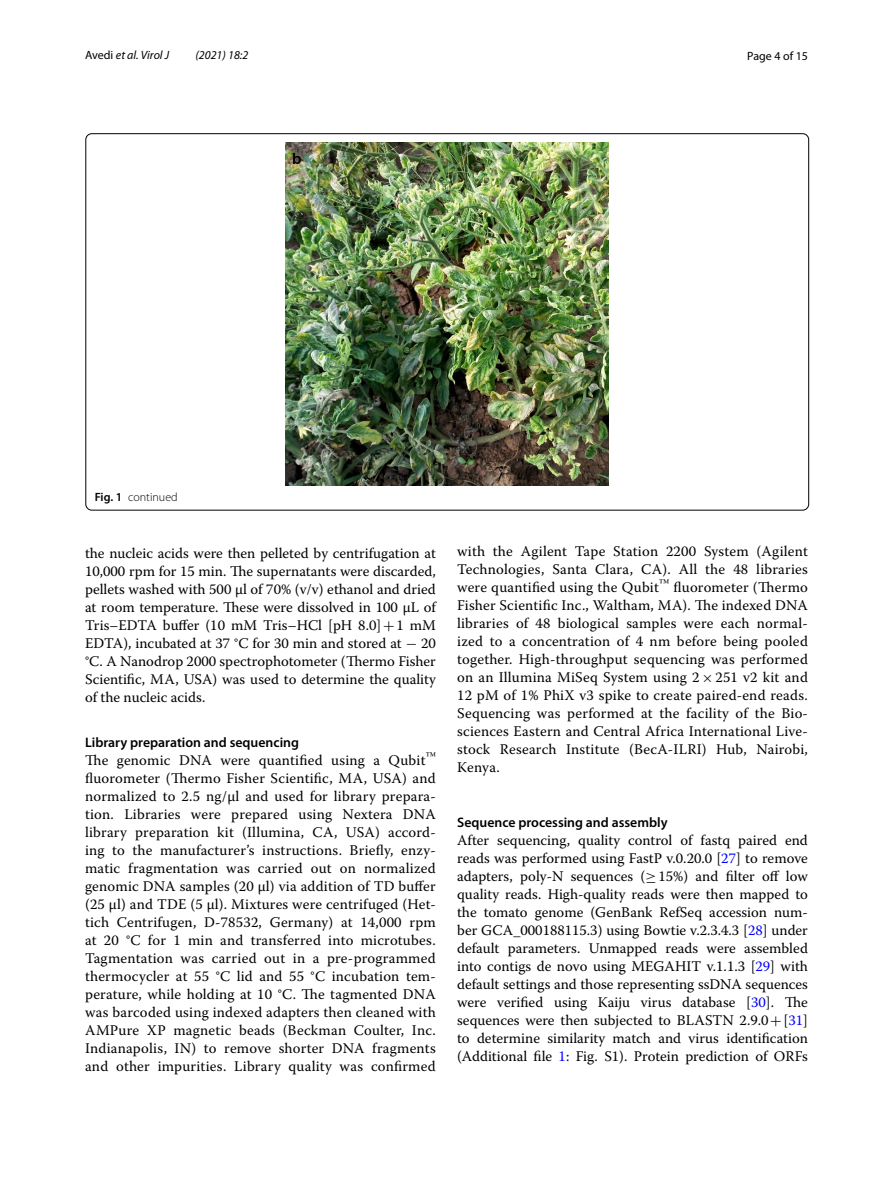
<style>
.page{position:relative;width:893px;height:1187px;background:#fff}
.page>*{position:absolute;margin:0;border:0;box-sizing:border-box;transform-origin:0 0}
.t1{font:14.7px/18px "Warnock Pro";letter-spacing:.01em;color:#000;text-align:justify}
.t2{font:600 13.8px "Myriad Pro";color:#000}
.t3{font:italic 12px "Myriad Pro";color:#000}
.t4{font:300 12px "Myriad Pro";color:#000}
.t5{font:12px "Myriad Pro";color:#000}
.s1{font-style:normal}
.s2{font-weight:600}
.s3{font-family:"MTSY"}
.s4{color:#00f}
</style>
<div class="page">
<img style="left:286px;top:143px;width:323px;height:343px">
<p class="t3" style="left:85px;top:48px;width:86px"><span class="s1">Avedi</span> et al. Virol J</p>
<p class="t3" style="left:195px;top:48px;width:54px">(2021) 18:2</p>
<p class="t5" style="left:747px;top:48px;width:62px">Page 4 of 15</p>
<p class="t4" style="left:95px;top:490px;width:84px"><span class="s2">Fig. 1</span> continued</p>
<p class="t1" style="left:85px;top:544px;width:352px">the nucleic acids were then pelleted by centrifugation at 10,000 rpm for 15 min. The supernatants were discarded, pellets washed with 500 µl of 70% (v/v) ethanol and dried at room temperature. These were dissolved in 100 µL of Tris–EDTA buffer (10 mM Tris–HCl [pH 8.0]<span class="s3">+</span>1 mM EDTA), incubated at 37 °C for 30 min and stored at <span class="s3">−</span> 20 °C. A Nanodrop 2000 spectrophotometer (Thermo Fisher Scientific, MA, USA) was used to determine the quality of the nucleic acids.</p>
<p class="t2" style="left:85px;top:733px;width:215px">Library preparation and sequencing</p>
<p class="t1" style="left:85px;top:750px;width:352px">The genomic DNA were quantified using a Qubit<sup>™ </sup>fluorometer (Thermo Fisher Scientific, MA, USA) and normalized to 2.5 ng/µl and used for library prepara&shy;tion. Libraries were prepared using Nextera DNA library preparation kit (Illumina, CA, USA) accord&shy;ing to the manufacturer’s instructions. Briefly, enzy&shy;matic fragmentation was carried out on normalized genomic DNA samples (20 µl) via addition of TD buffer (25 µl) and TDE (5 µl). Mixtures were centrifuged (Het&shy;tich Centrifugen, D-78532, Germany) at 14,000 rpm at 20 °C for 1 min and transferred into microtubes.<br>Tagmentation was carried out in a pre-programmed thermocycler at 55 °C lid and 55 °C incubation tem&shy;perature, while holding at 10 °C. The tagmented DNA was barcoded using indexed adapters then cleaned with AMPure XP magnetic beads (Beckman Coulter, Inc.<br>Indianapolis, IN) to remove shorter DNA fragments and other impurities. Library quality was confirmed</p>
<p class="t1" style="left:457px;top:542px;width:352px">with the Agilent Tape Station 2200 System (Agilent Technologies, Santa Clara, CA). All the 48 libraries were quantified using the Qubit<sup>™</sup> fluorometer (Thermo Fisher Scientific Inc., Waltham, MA). The indexed DNA libraries of 48 biological samples were each normal&shy;ized to a concentration of 4 nm before being pooled together. High-throughput sequencing was performed on an Illumina MiSeq System using 2<span class="s3">×</span>251 v2 kit and 12 pM of 1% PhiX v3 spike to create paired-end reads.<br>Sequencing was performed at the facility of the Bio&shy;sciences Eastern and Central Africa International Live&shy;stock Research Institute (BecA-ILRI) Hub, Nairobi, Kenya.</p>
<p class="t2" style="left:457px;top:813px;width:212px">Sequence processing and assembly</p>
<p class="t1" style="left:457px;top:830px;width:352px">After sequencing, quality control of fastq paired end reads was performed using FastP v.0.20.0 [<span class="s4">27</span>] to remove adapters, poly-N sequences (<span class="s3">≥</span>15%) and filter off low quality reads. High-quality reads were then mapped to the tomato genome (GenBank RefSeq accession num&shy;ber GCA_000188115.3) using Bowtie v.2.3.4.3 [<span class="s4">28</span>] under default parameters. Unmapped reads were assembled into contigs de novo using MEGAHIT v.1.1.3 [<span class="s4">29</span>] with default settings and those representing ssDNA sequences were verified using Kaiju virus database [<span class="s4">30</span>]. The sequences were then subjected to BLASTN 2.9.0<span class="s3">+</span>[<span class="s4">31</span>] to determine similarity match and virus identification (Additional file <span class="s4">1</span>: Fig. S1). Protein prediction of ORFs</p>
</div>
